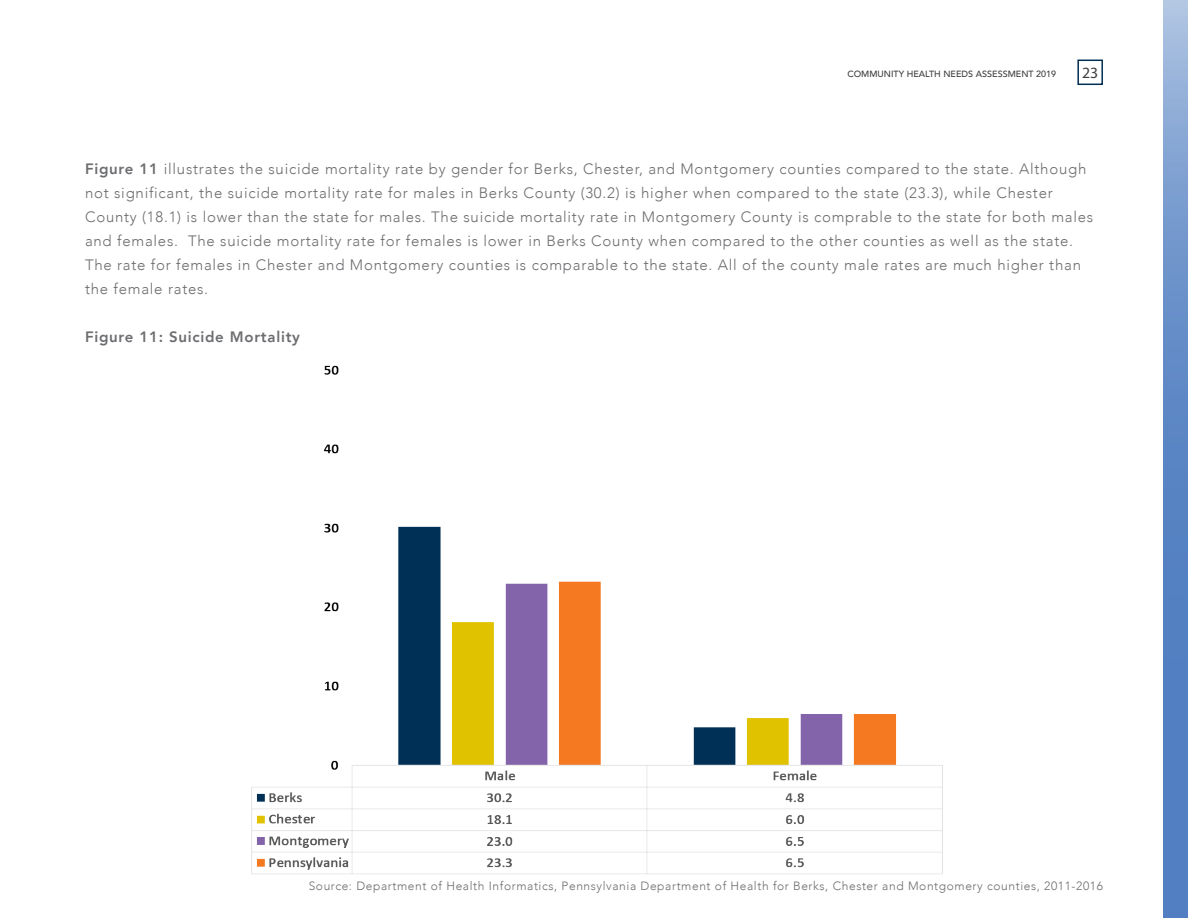
<style>
.page{position:relative;width:1188px;height:918px;background:#fff}
.page>*{position:absolute;margin:0;border:0;box-sizing:border-box;transform-origin:0 0}
.t1{font:15.75px "Myriad Pro";color:#3e3e3f}
.t2{font:300 15px/24px "Avenir";letter-spacing:.05em;color:#6c6d70}
.t3{font:800 15px "Avenir";letter-spacing:.05em;color:#6c6d70}
.name{font:300 12px "Avenir";letter-spacing:.05em;color:#6c6d70}
.t4{font:500 9px "Avenir";color:#3e3e3f}
.s1{font-weight:800}
</style>
<div class="page">
<div style="left:1077px;top:60px;width:26px;height:25px;border:2px solid #002e54"></div>
<svg style="left:1164px;top:0;width:24px;height:918px;background:#668ec8"></svg>
<img style="left:251px;top:365px;width:692px;height:509px">
<p class="t4" style="left:848px;top:66px;width:210px">COMMUNITY HEALTH NEEDS ASSESSMENT 2019</p>
<p class="t1" style="left:1082px;top:63px;width:18px">23</p>
<p class="t2" style="left:85px;top:157px;width:1010px"><span class="s1">Figure 11</span> illustrates the suicide mortality rate by gender for Berks, Chester, and Montgomery counties compared to the state. Although not significant, the suicide mortality rate for males in Berks County (30.2) is higher when compared to the state (23.3), while Chester County (18.1) is lower than the state for males. The suicide mortality rate in Montgomery County is comprable to the state for both males and females. The suicide mortality rate for females is lower in Berks County when compared to the other counties as well as the state.<br>The rate for females in Chester and Montgomery counties is comparable to the state. All of the county male rates are much higher than the female rates.</p>
<p class="t3" style="left:85px;top:325px;width:217px">Figure 11: Suicide Mortality</p>
<p class="name" style="left:309px;top:879px;width:796px">Source: Department of Health Informatics, Pennsylvania Department of Health for Berks, Chester and Montgomery counties, 2011-2016</p>
</div>
